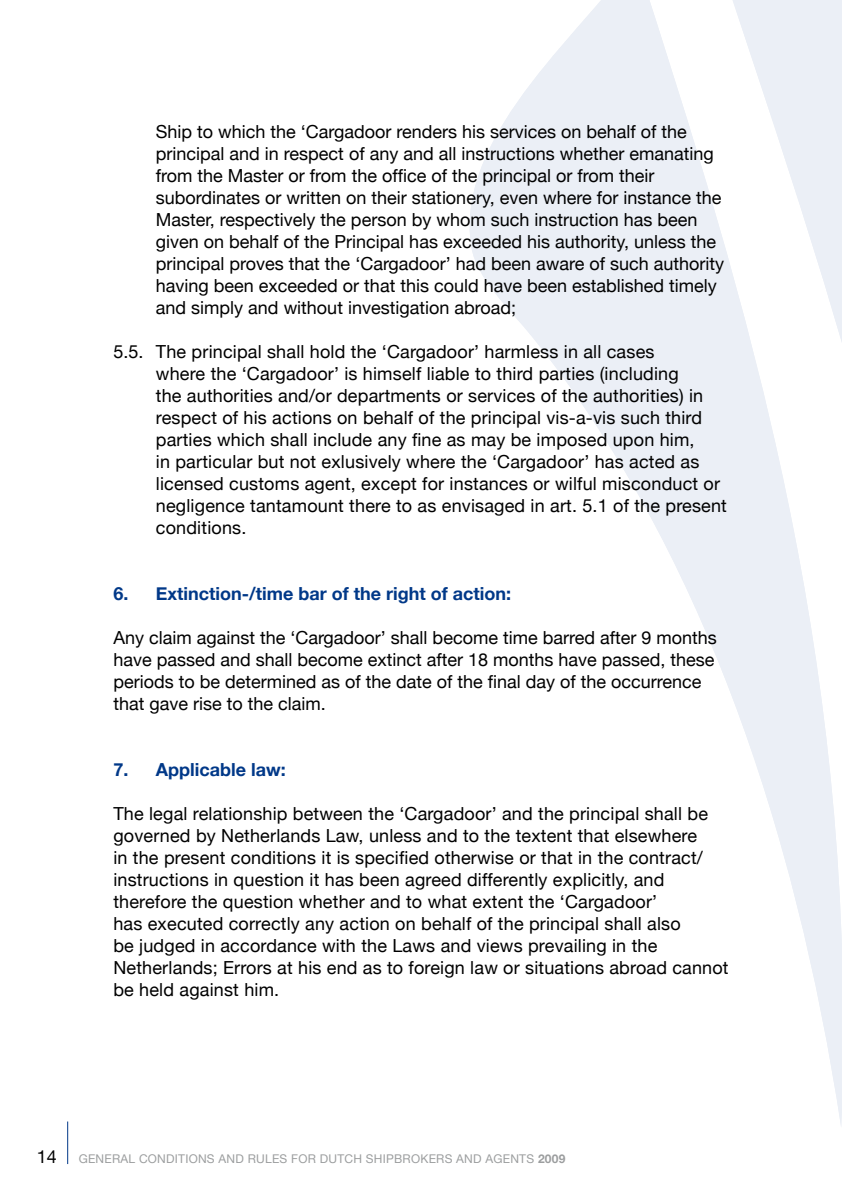
<style>
.page{position:relative;width:842px;height:1191px;background:#fff}
.page>*{position:absolute;margin:0;border:0;box-sizing:border-box;transform-origin:0 0}
.t1{font:18px/22px "Helvetica Neue";letter-spacing:.01em;color:#000}
.t2{font:700 18px "Helvetica Neue";color:#003888}
.t3{font:12px "Helvetica Neue";letter-spacing:.02em;color:#9c9e9f}
.s1{font-size:18px;color:#000}
.s2{font-weight:700}
</style>
<div class="page">
<hr style="left:67px;top:1121px;width:1px;height:43px;background:#003888">
<svg style="left:469px;top:0;width:373px;height:1125px"></svg>
<p class="t1" style="left:156px;top:120px;width:570px">Ship to which the ‘Cargadoor renders his services on behalf of the principal and in respect of any and all instructions whether emanating from the Master or from the office of the principal or from their subordinates or written on their stationery, even where for instance the M aster, respectively the person by whom such instruction has been given on behalf of the Principal has exceeded his authority, unless the principal proves that the ‘Cargadoor’ had been aware of such authority having been exceeded or that this could have been established timely and simply and without investigation abroad;</p>
<p class="t1" style="left:156px;top:340px;width:572px;text-indent:-43px">5.5. The principal shall hold the ‘Cargadoor’ harmless in all cases<br>where the ‘Cargadoor’ is himself liable to third parties (including<br>the authorities and/or departments or services of the authorities) in respect of his actions on behalf of the principal vis-a-vis such third parties which shall include any fine as may be imposed upon him,<br>in particular but not exlusively where the ‘Cargadoor’ has acted as licensed customs agent, except for instances or wilful misconduct or negligence tantamount there to as envisaged in art. 5.1 of the present conditions.</p>
<p class="t2" style="left:113px;top:582px;width:399px">6. Extinction-/time bar of the right of action:</p>
<p class="t1" style="left:113px;top:626px;width:605px">Any claim against the ‘Cargadoor’ shall become time barred after 9 months have passed and shall become extinct after 18 months have passed, these periods to be determined as of the date of the final day of the occurrence that gave rise to the claim.</p>
<p class="t2" style="left:113px;top:758px;width:174px">7. Applicable law:</p>
<p class="t1" style="left:113px;top:802px;width:617px">The legal relationship between the ‘Cargadoor’ and the principal shall be governed by Netherlands Law, unless and to the textent that elsewhere<br>in the present conditions it is specified otherwise or that in the contract/ instructions in question it has been agreed differently explicitly, and therefore the question whether and to what extent the ‘Cargadoor’<br>has executed correctly any action on behalf of the principal shall also<br>be judged in accordance with the Laws and views prevailing in the Netherlands; Errors at his end as to foreign law or situations abroad cannot be held against him.</p>
<p class="t3" style="left:37px;top:1151px;width:530px"><span class="s1">14</span> general conditions and ru les for dutch shipbrokers and agents <span class="s2">2009</span></p>
</div>
